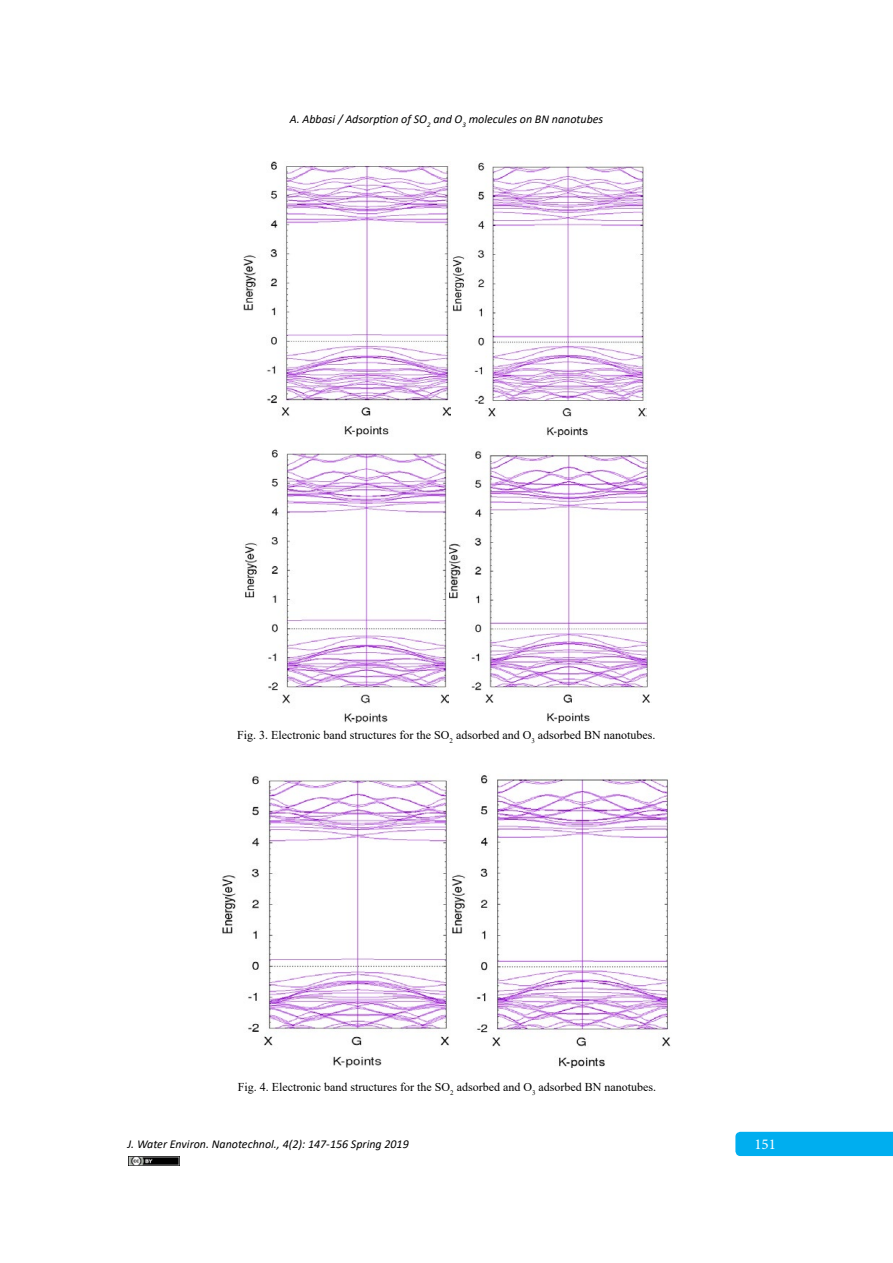
<style>
.page{position:relative;width:893px;height:1263px;background:#fff}
.page>*{position:absolute;margin:0;border:0;box-sizing:border-box;transform-origin:0 0}
.t1{font:15px "Minion Pro";color:#fff}
.t2{font:12px "Times New Roman";color:#000}
.t3{font:italic 12px "Calibri";color:#000}
.t4{font:11.25px "Times New Roman";color:#000}
.s1{font-weight:700}
</style>
<div class="page">
<div style="left:735px;top:1132px;width:158px;height:24px;background:#00aeef"></div>
<img style="left:129px;top:1156px;width:50px;height:9px">
<img style="left:243px;top:162px;width:404px;height:275px">
<img style="left:245px;top:449px;width:405px;height:273px">
<img style="left:222px;top:775px;width:449px;height:293px">
<p class="t3" style="left:290px;top:111px;width:315px">A. Abbasi / Adsorption of SO<sub>2</sub> and O<sub>3</sub> molecules on BN nanotubes</p>
<p class="t2" style="left:237px;top:726px;width:420px">Fig. 3. Electronic band structures for the SO<sub>2</sub> adsorbed and O<sub>3</sub> adsorbed BN nanotubes.</p>
<p class="t2" style="left:238px;top:1078px;width:420px">Fig. 4. Electronic band structures for the SO<sub>2</sub> adsorbed and O<sub>3</sub> adsorbed BN nanotubes.</p>
<p class="t4" style="left:220px;top:1080px;width:407px"><span class="s1">Figure 4.</span> Electronic band structures for the SO<sub>2</sub> adsorbed and O<sub>3</sub> adsorbed BN nanotubes.</p>
<p class="t3" style="left:128px;top:1136px;width:283px">J. Water Environ. Nanotechnol., 4(2): 147-156 Spring 2019</p>
<p class="t1" style="left:754px;top:1134px;width:23px">151</p>
</div>
